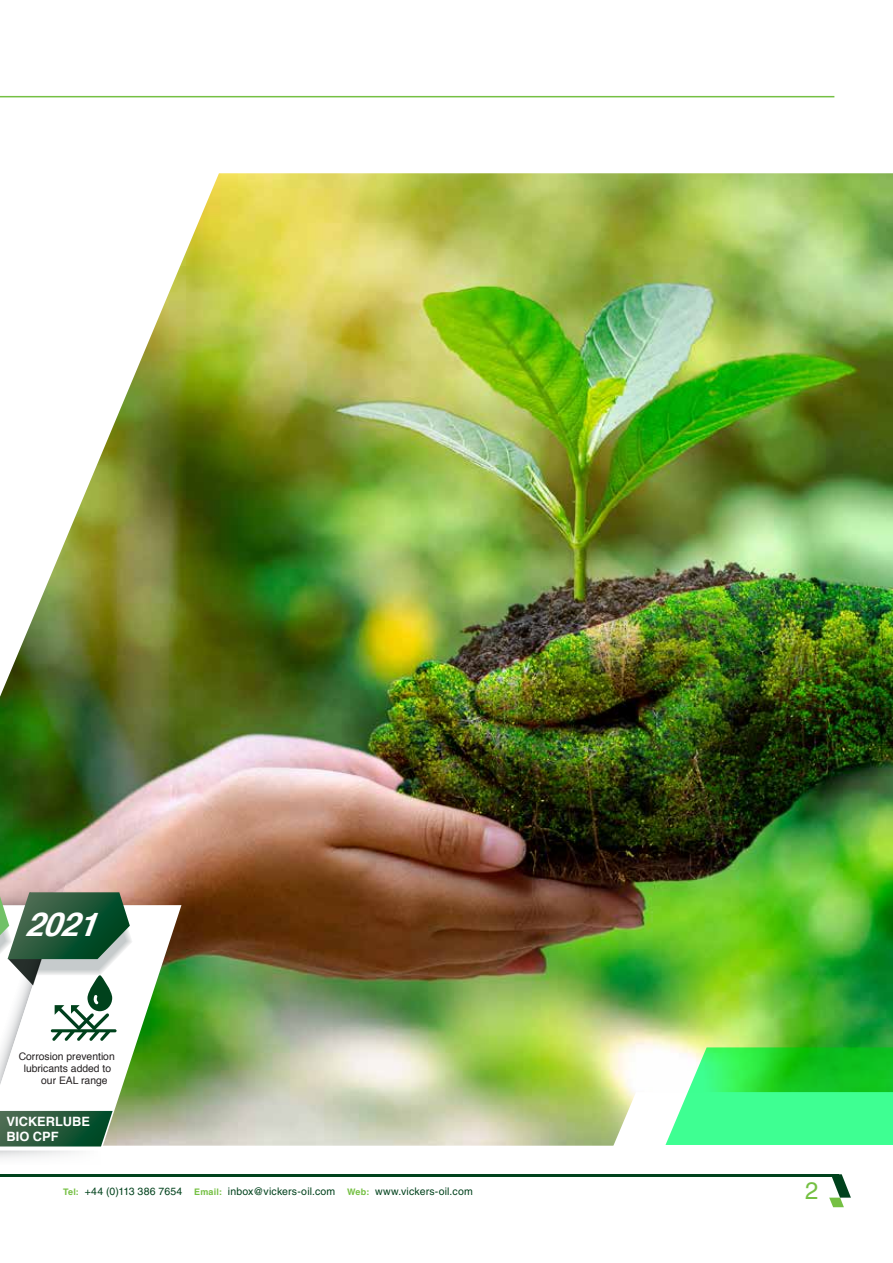
<style>
.page{position:relative;width:893px;height:1263px;background:#fff}
.page>*{position:absolute;margin:0;border:0;box-sizing:border-box;transform-origin:0 0}
.t1{font:italic 700 32.85px "Helvetica";color:#fff}
.t2{font:24px "Helvetica LT Pro";color:#75c043}
.t3{font:700 12.9px/15.5px "Helvetica";color:#fff}
.t4{font:10.5px "Helvetica LT Pro";letter-spacing:.02em;color:#00421c}
.t5{font:10.35px "Helvetica";color:#231f20}
.s1{font-weight:700;font-size:9px;color:#75c043}
</style>
<div class="page">
<img style="left:0;top:173px;width:893px;height:973px">
<svg style="left:0;top:867px;width:181px;height:291px"></svg>
<hr style="left:0;top:96px;width:834px;height:1px;background:#75c043">
<hr style="left:0;top:1174px;width:839px;height:3px;background:#00421c">
<svg style="left:595px;top:1047px;width:298px;height:160px"></svg>
<h1 class="t1" style="left:25px;top:898px;width:92px">2021</h1>
<p class="t5" style="left:19px;top:1047px;width:98px">Corrosion prevention</p>
<p class="t5" style="left:24px;top:1059px;width:89px">lubricants added to</p>
<p class="t5" style="left:41px;top:1072px;width:68px">our EAL range</p>
<p class="t3" style="left:7px;top:1114px;width:85px">VICKERLUBE<br>BIO CPF</p>
<p class="t4" style="left:63px;top:1185px;width:411px"><span class="s1">Tel:</span> +44 (0)113 386 7654 <span class="s1">Email:</span> inbox@vickers-oil.com <span class="s1">Web:</span> www.vickers-oil.com</p>
<h2 class="t2" style="left:805px;top:1177px;width:15px">2</h2>
</div>
